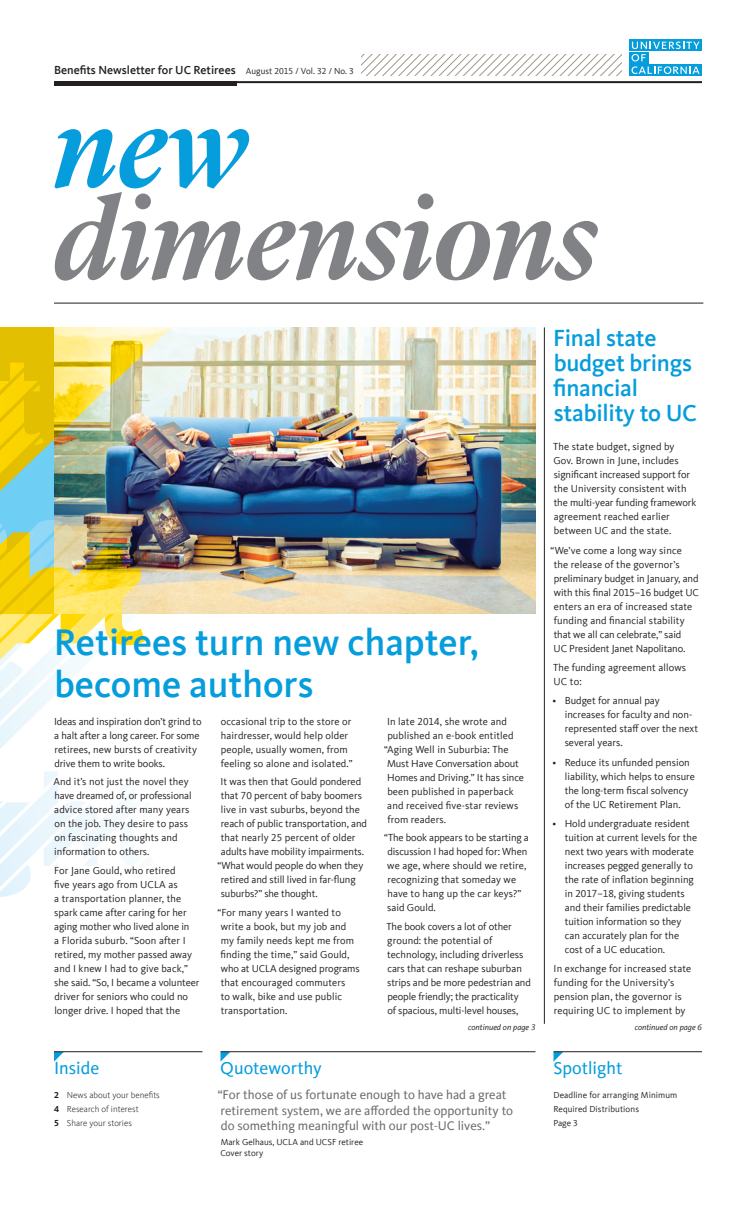
<style>
.page{position:relative;width:756px;height:1224px;background:#fff}
.page>*{position:absolute;margin:0;border:0;box-sizing:border-box;transform-origin:0 0}
.t1{font:italic 500 116px "Lyon Display";color:#808285}
.t2{font:italic 500 116px "Lyon Display";color:#069ddc}
.t3{font:500 38px/42px "Kievit Offc Pro";color:#069ddc}
.t4{font:500 24px/25px "Kievit Offc Pro";letter-spacing:-.01em;color:#069ddc}
.t5{font:18px "Kievit Offc Pro";color:#069ddc}
.t6{font:13px/15.6px "Kievit Offc Pro";color:#6c6d70}
.t7{font:500 12px "Kievit Offc Pro";color:#231f20}
.t8{font:10.5px/14px "Kievit Offc Pro";color:#231f20}
.t9{font:9px/14px "Kievit Offc Pro";letter-spacing:.005em;color:#231f20}
.t10{font:300 9px/14px "Kievit Offc Pro";color:#231f20}
.t11{font:italic 8.5px "Kievit Offc Pro";color:#231f20}
.s1{font-weight:400;font-size:9px}
.s2{font-weight:700}
</style>
<div class="page">
<img style="left:194px;top:327px;width:342px;height:287px">
<svg style="left:0;top:727px;width:22px;height:22px"></svg>
<svg style="left:0;top:680px;width:70px;height:47px"></svg>
<svg style="left:0;top:771px;width:131px;height:126px"></svg>
<img style="left:0;top:327px;width:194px;height:353px">
<svg style="left:361px;top:54px;width:261px;height:22px"></svg>
<svg style="left:54px;top:1053px;width:9px;height:9px"></svg>
<svg style="left:221px;top:1053px;width:8px;height:8px"></svg>
<svg style="left:554px;top:1053px;width:8px;height:8px"></svg>
<hr style="left:54px;top:81px;width:648px;height:2px;background:#231f20">
<hr style="left:54px;top:303px;width:649px;height:1px;background:#231f20">
<hr style="left:544px;top:327px;width:1px;height:697px;background:#231f20">
<div style="left:54px;top:81px;width:183px;height:5px;background:#231f20"></div>
<hr style="left:54px;top:1052px;width:148px;height:1px;background:#231f20">
<hr style="left:221px;top:1052px;width:315px;height:1px;background:#231f20">
<hr style="left:554px;top:1052px;width:148px;height:1px;background:#231f20">
<svg style="left:629px;top:52px;width:3px;height:11px"></svg>
<svg style="left:629px;top:40px;width:73px;height:11px"></svg>
<div style="left:629px;top:65px;width:73px;height:11px;background:#069ddc"></div>
<svg style="left:632px;top:42px;width:68px;height:32px"></svg>
<p class="t7" style="left:54px;top:63px;width:301px">Benefits Newsletter for UC Retirees <span class="s1">August 2015 / Vol. 32 / No. 3</span></p>
<h1 class="t2" style="left:54px;top:61px;width:196px">new</h1>
<h1 class="t1" style="left:54px;top:153px;width:545px">dimensions</h1>
<h2 class="t3" style="left:54px;top:621px;width:427px">Retirees turn new chapter, become authors</h2>
<p class="t8" style="left:54px;top:714px;width:149px">Ideas and inspiration don’t grind to a halt after a long career. For some retirees, new bursts of creativity drive them to write books.</p>
<p class="t8" style="left:54px;top:775px;width:140px">And it’s not just the novel they have dreamed of, or professional advice stored after many years on the job. They desire to pass on fascinating thoughts and information to others.</p>
<p class="t8" style="left:54px;top:863px;width:147px">For Jane Gould, who retired<br>five years ago from UCLA as<br>a transportation planner, the spark came after caring for her aging mother who lived alone in<br>a Florida suburb. “Soon after I retired, my mother passed away and I knew I had to give back,” she said. “So, I became a volunteer driver for seniors who could no longer drive. I hoped that the</p>
<p class="t8" style="left:387px;top:714px;width:121px">In late 2014, she wrote and</p>
<p class="t8" style="left:387px;top:728px;width:128px">published an e-book entitled</p>
<p class="t8" style="left:384px;top:742px;width:126px">“Aging Well in Suburbia: The</p>
<p class="t8" style="left:387px;top:756px;width:133px">Must Have Conversation about</p>
<p class="t8" style="left:387px;top:770px;width:138px">Homes and Driving.” It has since</p>
<p class="t8" style="left:387px;top:784px;width:128px">been published in paperback</p>
<p class="t8" style="left:387px;top:798px;width:132px">and received five-star reviews</p>
<p class="t8" style="left:387px;top:812px;width:60px">from readers.</p>
<p class="t8" style="left:387px;top:831px;width:143px;text-indent:-3px">“The book appears to be starting a discussion I had hoped for: When we age, where should we retire, recognizing that someday we have to hang up the car keys?” said Gould.</p>
<p class="t8" style="left:387px;top:919px;width:146px">The book covers a lot of other ground: the potential of technology, including driverless cars that can reshape suburban strips and be more pedestrian and people friendly; the practicality<br>of spacious, multi-level houses,</p>
<p class="t8" style="left:221px;top:714px;width:133px">occasional trip to the store or hairdresser, would help older people, usually women, from feeling so alone and isolated.”</p>
<p class="t8" style="left:221px;top:775px;width:142px">It was then that Gould pondered</p>
<p class="t8" style="left:221px;top:789px;width:143px">that 70 percent of baby boomers</p>
<p class="t8" style="left:221px;top:803px;width:141px">live in vast suburbs, beyond the</p>
<p class="t8" style="left:221px;top:817px;width:148px">reach of public transportation, and</p>
<p class="t8" style="left:221px;top:831px;width:136px">that nearly 25 percent of older</p>
<p class="t8" style="left:221px;top:845px;width:145px">adults have mobility impairments.</p>
<p class="t8" style="left:218px;top:859px;width:147px">“What would people do when they</p>
<p class="t8" style="left:221px;top:873px;width:136px">retired and still lived in far-flung</p>
<p class="t8" style="left:221px;top:887px;width:98px">suburbs?” she thought.</p>
<p class="t8" style="left:218px;top:905px;width:144px">“For many years I wanted to write a book, but my job and<br>my family needs kept me from finding the time,” said Gould, who at UCLA designed programs that encouraged commuters<br>to walk, bike and use public transportation.</p>
<h3 class="t4" style="left:553px;top:325px;width:146px">Final state budget brings financial stability to UC</h3>
<p class="t8" style="left:553px;top:440px;width:145px">The state budget, signed by<br>Gov. Brown in June, includes significant increased support for the University consistent with the multi-year funding framework agreement reached earlier between UC and the state.</p>
<p class="t8" style="left:551px;top:543px;width:150px">“We’ve come a long way since<br>the release of the governor’s preliminary budget in January, and with this final 2015–16 budget UC enters an era of increased state funding and financial stability that we all can celebrate,” said<br>UC President Janet Napolitano.</p>
<p class="t8" style="left:553px;top:660px;width:135px">The funding agreement allows<br>UC to:</p>
<p class="t8" style="left:565px;top:694px;width:135px;text-indent:-12px">• Budget for annual pay increases for faculty and non&shy;represented staff over the next several years.</p>
<p class="t8" style="left:565px;top:755px;width:132px;text-indent:-12px">• Reduce its unfunded pension liability, which helps to ensure the long-term fiscal solvency of the UC Retirement Plan.</p>
<p class="t8" style="left:565px;top:816px;width:134px;text-indent:-12px">• Hold undergraduate resident tuition at current levels for the next two years with moderate increases pegged generally to the rate of inflation beginning in 2017–18, giving students and their families predictable tuition information so they can accurately plan for the cost of a UC education.</p>
<p class="t8" style="left:554px;top:961px;width:139px">In exchange for increased state funding for the University’s pension plan, the governor is requiring UC to implement by</p>
<h3 class="t5" style="left:54px;top:1058px;width:47px">Inside</h3>
<p class="t10" style="left:54px;top:1088px;width:107px"><span class="s2">2</span> News about your benefits<br><span class="s2">4</span> Research of interest<br><span class="s2">5</span> Share your stories</p>
<p class="t11" style="left:468px;top:1022px;width:69px">continued on page 3</p>
<p class="t11" style="left:635px;top:1022px;width:69px">continued on page 6</p>
<h3 class="t5" style="left:220px;top:1058px;width:103px">Quoteworthy</h3>
<p class="t6" style="left:218px;top:1087px;width:297px">“For those of us fortunate enough to have had a great retirement system, we are afforded the opportunity to do something meaningful with our post-UC lives.”</p>
<p class="t9" style="left:220px;top:1137px;width:144px;line-height:10.5px">Mark Gelhaus, UCLA and UCSF retiree<br>Cover story</p>
<h3 class="t5" style="left:554px;top:1058px;width:70px">Spotlight</h3>
<p class="t9" style="left:554px;top:1088px;width:125px">Deadline for arranging Minimum<br>Required Distributions<br>Page 3</p>
</div>
